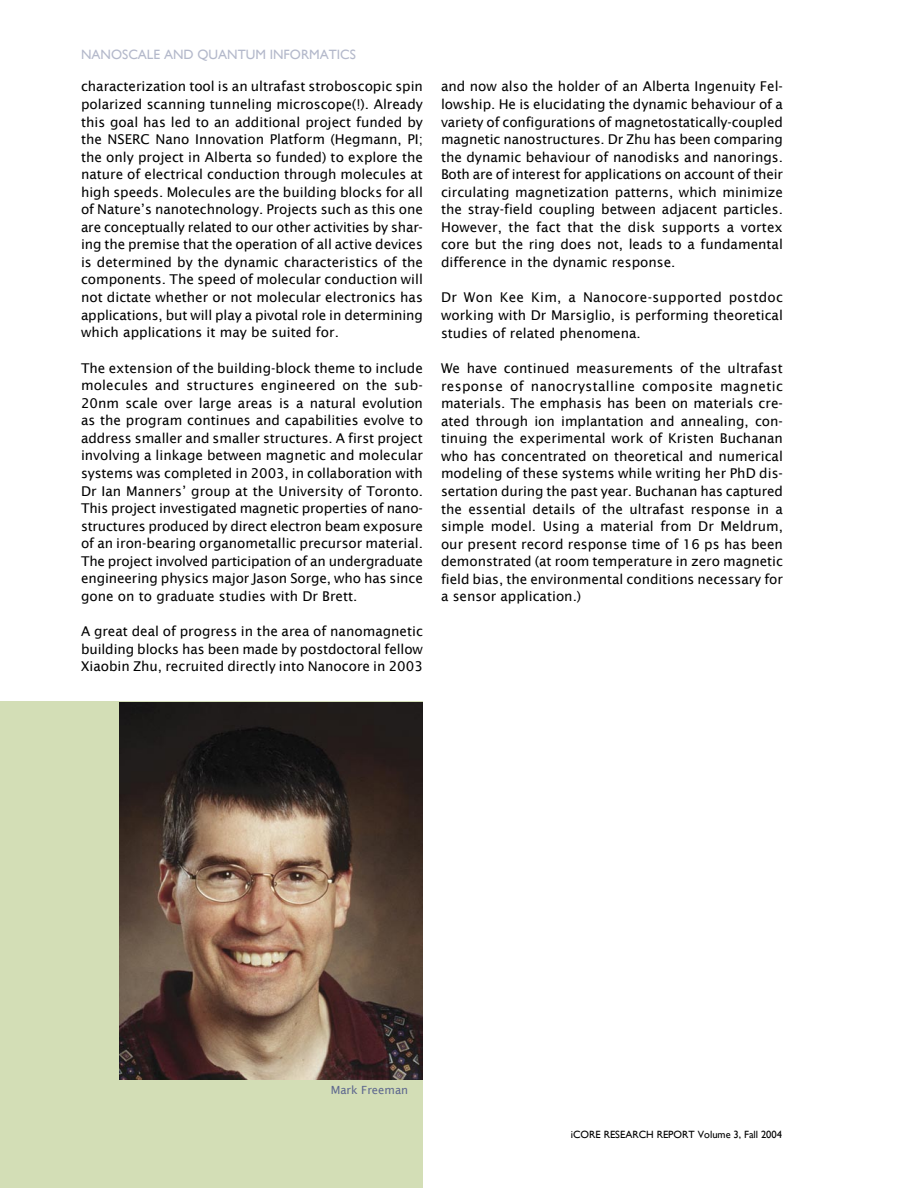
<style>
.page{position:relative;width:918px;height:1188px;background:#fff}
.page>*{position:absolute;margin:0;border:0;box-sizing:border-box;transform-origin:0 0}
.Body{font:13.5px/17.5px "Lucida Sans";color:#000;text-align:justify}
.t1{font:13.5px "Gill Sans";color:#b4b9cb}
.Names{font:11.25px "Lucida Sans";color:#5e688f}
.t2{font:10.5px "Gill Sans";color:#000}
</style>
<div class="page">
<div style="left:0;top:702px;width:423px;height:486px;background:#d3deb6"></div>
<img style="left:120px;top:702px;width:302px;height:378px">
<p class="t1" style="left:81px;top:46px;width:277px">NANOSCALE AND QUANTUM INFORMATICS</p>
<p class="Body" style="left:81px;top:78px;width:344px">characterization tool is an ultrafast stroboscopic spin polarized scanning tunneling microscope(!). Already this goal has led to an additional project funded by the NSERC Nano Innovation Platform (Hegmann, PI; the only project in Alberta so funded) to explore the nature of electrical conduction through molecules at high speeds. Molecules are the building blocks for all of Nature’s nanotechnology. Projects such as this one are conceptually related to our other activities by shar&shy;ing the premise that the operation of all active devices is determined by the dynamic characteristics of the components. The speed of molecular conduction will not dictate whether or not molecular electronics has applications, but will play a pivotal role in determining which applications it may be suited for.</p>
<p class="Body" style="left:81px;top:359px;width:344px">The extension of the building-block theme to include molecules and structures engineered on the sub-20nm scale over large areas is a natural evolution as the program continues and capabilities evolve to address smaller and smaller structures. A first project involving a linkage between magnetic and molecular systems was completed in 2003, in collaboration with Dr Ian Manners’ group at the University of Toronto.<br>This project investigated magnetic properties of nano&shy;structures produced by direct electron beam exposure of an iron-bearing organometallic precursor material.<br>The project involved participation of an undergraduate engineering physics major Jason Sorge, who has since gone on to graduate studies with Dr Brett.</p>
<p class="Body" style="left:81px;top:623px;width:344px">A great deal of progress in the area of nanomagnetic building blocks has been made by postdoctoral fellow Xiaobin Zhu, recruited directly into Nanocore in 2003</p>
<p class="Body" style="left:441px;top:78px;width:344px">and now also the holder of an Alberta Ingenuity Fel&shy;lowship. He is elucidating the dynamic behaviour of a variety of configurations of magnetostatically-coupled magnetic nanostructures. Dr Zhu has been comparing the dynamic behaviour of nanodisks and nanorings.<br>Both are of interest for applications on account of their circulating magnetization patterns, which minimize the stray-field coupling between adjacent particles.<br>However, the fact that the disk supports a vortex core but the ring does not, leads to a fundamental difference in the dynamic response.</p>
<p class="Body" style="left:441px;top:289px;width:344px">Dr Won Kee Kim, a Nanocore-supported postdoc working with Dr Marsiglio, is performing theoretical studies of related phenomena.</p>
<p class="Body" style="left:441px;top:359px;width:344px">We have continued measurements of the ultrafast response of nanocrystalline composite magnetic materials. The emphasis has been on materials cre&shy;ated through ion implantation and annealing, con&shy;tinuing the experimental work of Kristen Buchanan who has concentrated on theoretical and numerical modeling of these systems while writing her PhD dis&shy;sertation during the past year. Buchanan has captured the essential details of the ultrafast response in a simple model. Using a material from Dr Meldrum, our present record response time of 16 ps has been demonstrated (at room temperature in zero magnetic field bias, the environmental conditions necessary for a sensor application.)</p>
<p class="Names" style="left:331px;top:1084px;width:79px">Mark Freeman</p>
<p class="t2" style="left:571px;top:1128px;width:213px">iCORE RESEARCH REPORT Volume 3, Fall 2004</p>
</div>
